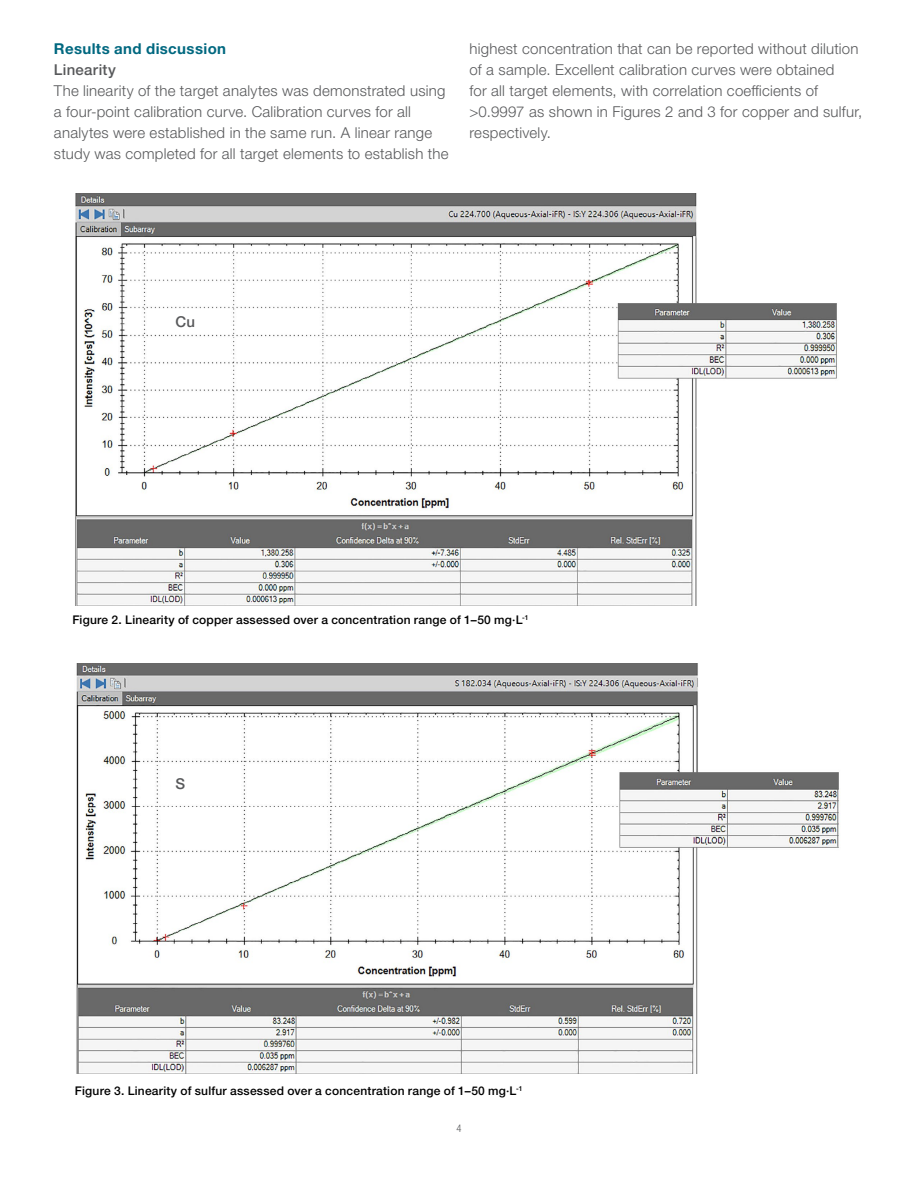
<style>
.page{position:relative;width:918px;height:1188px;background:#fff}
.page>*{position:absolute;margin:0;border:0;box-sizing:border-box;transform-origin:0 0}
.t1{font:300 15px/21px "Helvetica Neue LTW1 G";letter-spacing:.015em;color:#58595b}
.t2{font:700 15px "Helvetica Neue LTW1 G";letter-spacing:.025em;color:#006880}
.t3{font:500 15px "Helvetica Neue LTW1 G";letter-spacing:.02em;color:#58595b}
.t4{font:500 12px "Helvetica Neue LTW1 G";letter-spacing:.02em;color:#000}
.t5{font:300 condensed 10.5px "Helvetica Neue LTW1 G";color:#58595b}
</style>
<div class="page">
<img style="left:76px;top:663px;width:764px;height:411px">
<img style="left:75px;top:193px;width:763px;height:412px">
<p class="t2" style="left:54px;top:39px;width:174px">Results and discussion</p>
<p class="t3" style="left:54px;top:61px;width:63px">Linearity</p>
<p class="t1" style="left:54px;top:80px;width:396px">The linearity of the target analytes was demonstrated using a four-point calibration curve. Calibration curves for all analytes were established in the same run. A linear range study was completed for all target elements to establish the</p>
<p class="t1" style="left:469px;top:38px;width:394px">highest concentration that can be reported without dilution of a sample. Excellent calibration curves were obtained<br>for all target elements, with correlation coefficients of &gt;0.9997 as shown in Figures 2 and 3 for copper and sulfur, respectively.</p>
<p class="t3" style="left:175px;top:313px;width:21px">Cu</p>
<p class="t4" style="left:72px;top:613px;width:458px">Figure 2. Linearity of copper assessed over a concentration range of 1–50 mg·L<sup>-1</sup></p>
<p class="t3" style="left:175px;top:775px;width:11px">S</p>
<p class="t4" style="left:75px;top:1083px;width:449px">Figure 3. Linearity of sulfur assessed over a concentration range of 1–50 mg·L<sup>-1</sup></p>
<p class="t5" style="left:456px;top:1122px;width:7px">4</p>
</div>
